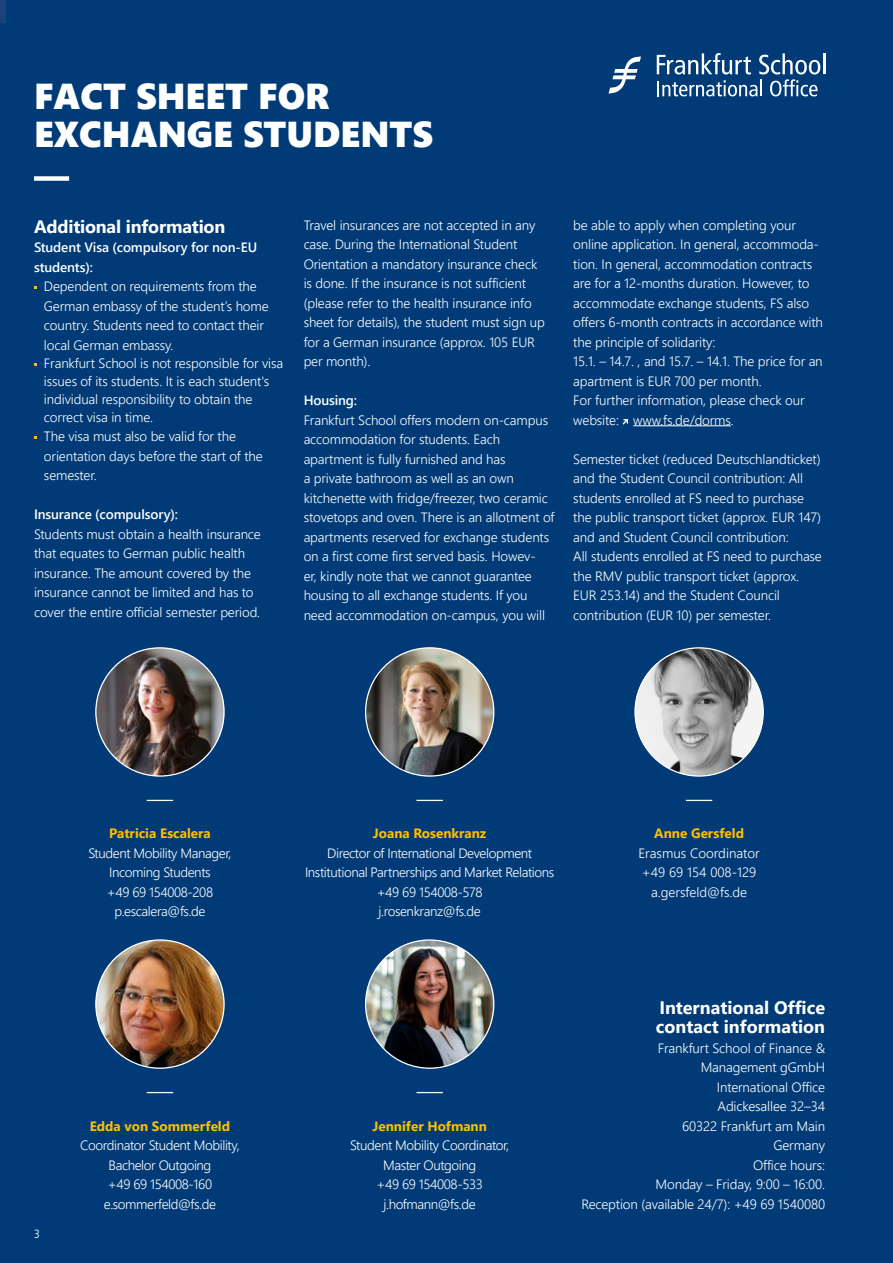
<style>
.page{position:relative;width:893px;height:1263px;background:#003b77}
.page>*{position:absolute;margin:0;border:0;box-sizing:border-box;transform-origin:0 0}
.t1{font:36px/37.5px "Segoe UI Black";color:#fff}
.t2{font:700 18px/19.5px "Segoe UI";color:#fff}
.t3{font:300 13.5px/19.5px "Segoe UI";letter-spacing:-.01em;color:#fff}
.t4{font:300 13.5px/19.5px "Segoe UI";letter-spacing:-.03em;color:#fff;text-align:center}
.t5{font:700 13.5px "Segoe UI";color:#fdbf00}
.t6{font:600 13.5px/19.5px "Segoe UI";letter-spacing:-.01em;color:#fff}
.t7{font:300 condensed 12px "Frutiger LT";color:#fff}
</style>
<div class="page">
<img style="left:366px;top:940px;width:128px;height:128px;border-radius:64px">
<svg style="left:416px;top:1092px;width:27px;height:1px"></svg>
<img style="left:96px;top:940px;width:128px;height:128px;border-radius:64px">
<svg style="left:147px;top:1092px;width:26px;height:1px"></svg>
<img style="left:366px;top:648px;width:128px;height:128px;border-radius:64px">
<svg style="left:416px;top:800px;width:27px;height:1px"></svg>
<img style="left:96px;top:648px;width:128px;height:128px;border-radius:64px">
<svg style="left:147px;top:800px;width:26px;height:1px"></svg>
<img style="left:635px;top:648px;width:128px;height:128px;border-radius:64px">
<svg style="left:686px;top:800px;width:26px;height:1px"></svg>
<div style="left:0;top:0;width:6px;height:23px;background:#1b4379"></div>
<svg style="left:609px;top:56px;width:32px;height:38px"></svg>
<hr style="left:823px;top:53px;width:3px;height:21px;background:#fff">
<svg style="left:657px;top:53px;width:163px;height:43px"></svg>
<div style="left:34px;top:176px;width:35px;height:5px;background:#fff"></div>
<hr style="left:633px;top:425px;width:98px;height:1px;background:#fff">
<svg style="left:622px;top:419px;width:6px;height:6px"></svg>
<h1 class="t1" style="left:34px;top:78px;width:401px">FACT SHEET FOR<br>EXCHANGE STUDENTS</h1>
<h2 class="t2" style="left:34px;top:218px;width:193px">Additional information</h2>
<p class="t6" style="left:34px;top:239px;width:225px">Student Visa (compulsory for non-EU students):</p>
<p class="t3" style="left:44px;top:278px;width:226px">Dependent on requirements from the German embassy of the student’s home country. Students need to contact their local German embassy.</p>
<p class="t3" style="left:44px;top:355px;width:241px;line-height:18px">Frankfurt School is not responsible for visa issues of its students. It is each student's individual responsibility to obtain the correct visa in time.</p>
<p class="t3" style="left:44px;top:428px;width:220px">The visa must also be valid for the orientation days before the start of the semester.</p>
<p class="t6" style="left:34px;top:506px;width:146px">Insurance (compulsory):</p>
<p class="t3" style="left:34px;top:526px;width:228px">Students must obtain a health insurance that equates to German public health insurance. The amount covered by the insurance cannot be limited and has to cover the entire official semester period.</p>
<p class="t3" style="left:304px;top:216px;width:243px">Travel insurances are not accepted in any case. During the International Student Orientation a mandatory insurance check is done. If the insurance is not sufficient (please refer to the health insurance info sheet for details), the student must sign up for a German insurance (approx. 105 EUR per month).</p>
<p class="t6" style="left:304px;top:392px;width:55px">Housing:</p>
<p class="t3" style="left:304px;top:411px;width:252px">Frankfurt School offers modern on-campus accommodation for students. Each apartment is fully furnished and has<br>a private bathroom as well as an own kitchenette with fridge/freezer, two ceramic stovetops and oven. There is an allotment of apartments reserved for exchange students on a first come first served basis. Howev-<br>er, kindly note that we cannot guarantee housing to all exchange students. If you need accommodation on-campus, you will</p>
<p class="t3" style="left:573px;top:216px;width:251px">be able to apply when completing your online application. In general, accommoda&shy;tion. In general, accommodation contracts are for a 12-months duration. However, to accommodate exchange students, FS also offers 6-month contracts in accordance with the principle of solidarity:<br>15.1. – 14.7. , and 15.7. – 14.1. The price for an apartment is EUR 700 per month.<br>For further information, please check our website: www.fs.de/dorms.</p>
<p class="t3" style="left:573px;top:450px;width:250px">Semester ticket (reduced Deutschlandticket) and the Student Council contribution: All students enrolled at FS need to purchase the public transport ticket (approx. EUR 147) and and Student Council contribution:<br>All students enrolled at FS need to purchase the RMV public transport ticket (approx.<br>EUR 253.14) and the Student Council contribution (EUR 10) per semester.</p>
<p class="t5" style="left:109px;top:828px;width:103px">Patricia Escalera</p>
<p class="t4" style="left:88px;top:845px;width:144px">Student Mobility Manager,<br>Incoming Students<br>+49 69 154008-208 p.escalera@fs.de</p>
<p class="t7" style="left:34px;top:1227px;width:7px">3</p>
<p class="t5" style="left:90px;top:1120px;width:142px">Edda von Sommerfeld</p>
<p class="t4" style="left:80px;top:1137px;width:161px">Coordinator Student Mobility,<br>Bachelor Outgoing<br>+49 69 154008-160 e.sommerfeld@fs.de</p>
<p class="t5" style="left:373px;top:828px;width:115px">Joana Rosenkranz</p>
<p class="t4" style="left:305px;top:845px;width:251px">Director of International Development<br>Institutional Partnerships and Market Relations +49 69 154008-578<br>j.rosenkranz@fs.de</p>
<p class="t5" style="left:654px;top:828px;width:91px">Anne Gersfeld</p>
<p class="t3" style="left:638px;top:844px;width:123px;text-align:center">Erasmus Coordinator +49 69 154 008-129 a.gersfeld@fs.de</p>
<p class="t5" style="left:372px;top:1120px;width:116px">Jennifer Hofmann</p>
<p class="t4" style="left:350px;top:1137px;width:161px">Student Mobility Coordinator,<br>Master Outgoing<br>+49 69 154008-533 j.hofmann@fs.de</p>
<h2 class="t2" style="left:656px;top:999px;width:171px">International Office contact information</h2>
<p class="t3" style="left:581px;top:1040px;width:245px;text-align:right">Frankfurt School of Finance &amp;<br>Management gGmbH<br>International Office<br>Adickesallee 32–34<br>60322 Frankfurt am Main<br>Germany<br>Office hours:<br>Monday – Friday, 9:00 – 16:00.<br>Reception (available 24/7): +49 69 1540080</p>
</div>
